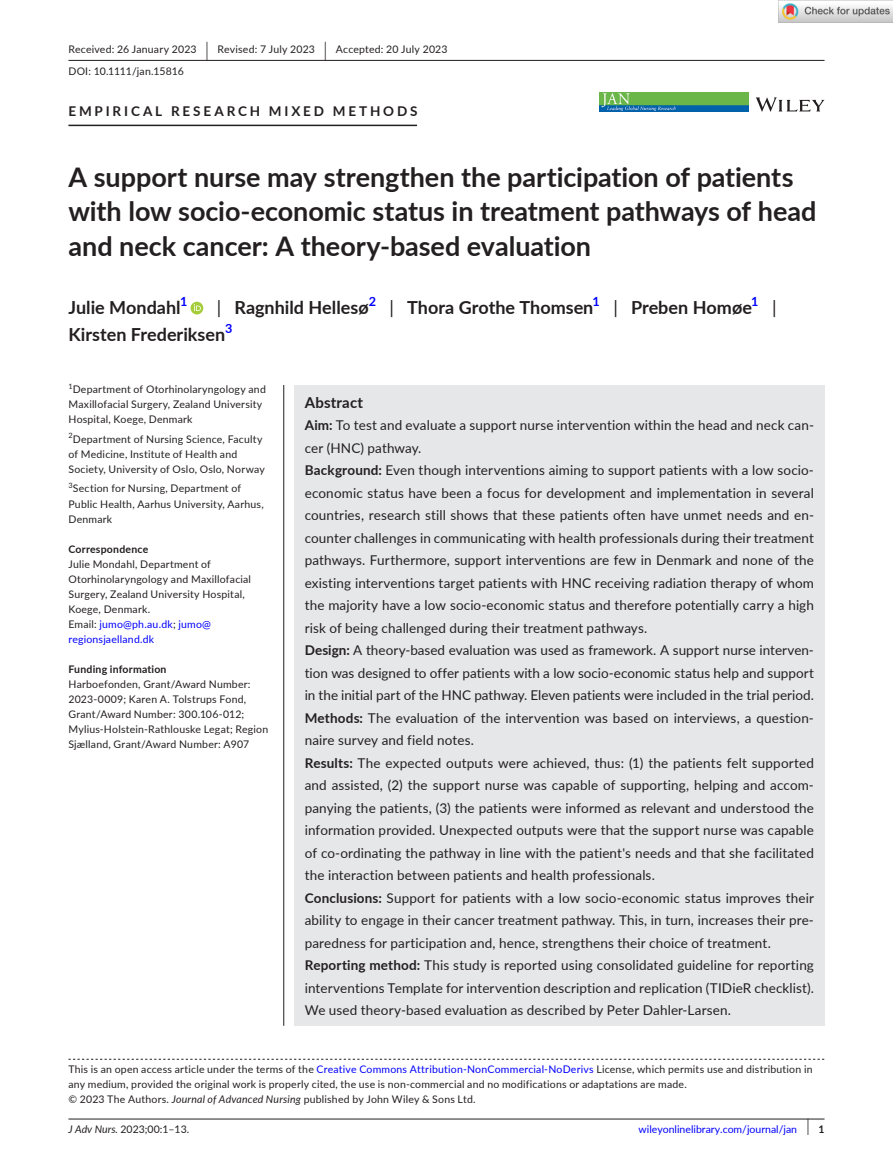
<style>
.page{position:relative;width:893px;height:1174px;background:#fff}
.page>*{position:absolute;margin:0;border:0;box-sizing:border-box;transform-origin:0 0}
.t1{font:700 27px/34.5px "Lato";color:#231f20}
.t2{font:700 18px "Lato";color:#231f20}
.t3{font:18px "Lato";color:#231f20}
.t4{font:700 15px "Lato";letter-spacing:.015em;color:#231f20}
.t5{font:13.5px/22.5px "Lato";letter-spacing:.01em;color:#231f20}
.t6{font:700 13.5px "Lato";letter-spacing:.21em;color:#231f20}
.t7{font:700 12.6px "Lato";color:#00f}
.t8{font:10.5px/15px "Lato";letter-spacing:.02em;color:#231f20}
.t9{font:10.5px "Lato";color:#00f}
.t10{font:700 10.5px "Lato";letter-spacing:.02em;color:#231f20}
.t11{font:7.35px "Lato";color:#231f20}
.s1{font-size:19.65px}
.s2{font-weight:400}
.s3{color:#00f}
.s4{font-weight:700}
.s5{font-style:italic}
.s6{font-size:17.4px;color:#231f20}
.s7{font-weight:700;color:#231f20}
</style>
<div class="page">
<hr style="left:68px;top:1118px;width:756px;height:1px;background:#231f20">
<svg style="left:756px;top:97px;width:68px;height:15px"></svg>
<img style="left:599px;top:92px;width:149px;height:20px">
<hr style="left:68px;top:60px;width:756px;height:1px;background:#231f20">
<hr style="left:68px;top:125px;width:349px;height:1px;background:#231f20">
<div style="left:191px;top:302px;width:12px;height:12px;background:#a5cd39;border-radius:50%"></div>
<svg style="left:194px;top:304px;width:7px;height:7px"></svg>
<svg style="left:68px;top:1058px;width:756px;height:1px"></svg>
<div style="left:294px;top:385px;width:530px;height:640px;background:#e6e7e9"></div>
<hr style="left:283px;top:385px;width:1px;height:640px;background:#231f20">
<img style="left:779px;top:0;width:114px;height:23px">
<p class="t8" style="left:68px;top:38px;width:381px;line-height:21.8px">Received: 26 January 2023 <span class="s1">|</span> Revised: 7 July 2023 <span class="s1">|</span> Accepted: 20 July 2023<br>DOI: 10.1111/jan.15816</p>
<p class="t6" style="left:68px;top:101px;width:350px">EMPIRICAL RESEARCH MIXED METHODS</p>
<h1 class="t1" style="left:68px;top:159px;width:749px">A support nurse may strengthen the participation of patients with low socio-economic status in treatment pathways of head and neck cancer: A theory-based evaluation</h1>
<h2 class="t2" style="left:68px;top:295px;width:114px">Julie Mondahl</h2>
<p class="t7" style="left:180px;top:292px;width:9px">1</p>
<h2 class="t2" style="left:217px;top:295px;width:153px"><span class="s2">|</span> Ragnhild Hellesø</h2>
<p class="t7" style="left:369px;top:292px;width:9px">2</p>
<h2 class="t2" style="left:389px;top:295px;width:205px"><span class="s2">|</span> Thora Grothe Thomsen</h2>
<p class="t7" style="left:593px;top:292px;width:9px">1</p>
<h2 class="t2" style="left:613px;top:295px;width:140px"><span class="s2">|</span> Preben Homøe</h2>
<p class="t7" style="left:751px;top:292px;width:9px">1</p>
<h2 class="t3" style="left:772px;top:295px;width:6px">|</h2>
<h2 class="t2" style="left:68px;top:322px;width:158px">Kirsten Frederiksen</h2>
<p class="t7" style="left:225px;top:319px;width:9px">3</p>
<p class="t11" style="left:68px;top:381px;width:6px">1</p>
<p class="t8" style="left:68px;top:382px;width:199px;text-indent:4px">Department of Otorhinolaryngology and<br>Maxillofacial Surgery, Zealand University<br>Hospital, Koege, Denmark</p>
<p class="t8" style="left:68px;top:431px;width:198px"><sup>2</sup>Department of Nursing Science, Faculty of Medicine, Institute of Health and<br>Society, University of Oslo, Oslo, Norway</p>
<p class="t8" style="left:68px;top:481px;width:197px"><sup>3</sup>Section for Nursing, Department of<br>Public Health, Aarhus University, Aarhus,<br>Denmark</p>
<p class="t10" style="left:68px;top:541px;width:81px">Correspondence</p>
<p class="t8" style="left:68px;top:556px;width:184px">Julie Mondahl, Department of<br>Otorhinolaryngology and Maxillofacial<br>Surgery, Zealand University Hospital,<br>Koege, Denmark.<br>Email: <span class="s3">jumo@ph.au.dk</span>; <span class="s3">jumo@ regionsjaelland.dk</span></p>
<p class="t10" style="left:68px;top:661px;width:100px">Funding information</p>
<p class="t8" style="left:68px;top:676px;width:201px">Harboefonden, Grant/Award Number:<br>2023-0009; Karen A. Tolstrups Fond, Grant/Award Number: 300.106-012; Mylius-Holstein-Rathlouske Legat; Region Sjælland, Grant/Award Number: A907</p>
<p class="t4" style="left:305px;top:391px;width:60px">Abstract</p>
<p class="t5" style="left:305px;top:413px;width:511px"><span class="s4">Aim:</span> To test and evaluate a support nurse intervention within the head and neck can&shy;cer (HNC) pathway.<br><span class="s4">Background:</span> Even though interventions aiming to support patients with a low socio&shy;economic status have been a focus for development and implementation in several countries, research still shows that these patients often have unmet needs and en&shy;counter challenges in communicating with health professionals during their treatment pathways. Furthermore, support interventions are few in Denmark and none of the existing interventions target patients with HNC receiving radiation therapy of whom the majority have a low socio-economic status and therefore potentially carry a high risk of being challenged during their treatment pathways.<br><span class="s4">Design:</span> A theory-based evaluation was used as framework. A support nurse interven&shy;tion was designed to offer patients with a low socio-economic status help and support in the initial part of the HNC pathway. Eleven patients were included in the trial period.<br><span class="s4">Methods:</span> The evaluation of the intervention was based on interviews, a question&shy;naire survey and field notes.<br><span class="s4">Results:</span> The expected outputs were achieved, thus: (1) the patients felt supported and assisted, (2) the support nurse was capable of supporting, helping and accom&shy;panying the patients, (3) the patients were informed as relevant and understood the information provided. Unexpected outputs were that the support nurse was capable of co-ordinating the pathway in line with the patient's needs and that she facilitated the interaction between patients and health professionals.<br><span class="s4">Conclusions:</span> Support for patients with a low socio-economic status improves their ability to engage in their cancer treatment pathway. This, in turn, increases their pre&shy;paredness for participation and, hence, strengthens their choice of treatment.<br><span class="s4">Reporting method:</span> This study is reported using consolidated guideline for reporting interventions Template for intervention description and replication (TIDieR checklist).<br>We used theory-based evaluation as described by Peter Dahler-Larsen.</p>
<p class="t8" style="left:68px;top:1061px;width:746px">This is an open access article under the terms of the <span class="s3">Creative Commons Attribution-NonCommercial-NoDerivs</span> License, which permits use and distribution in any medium, provided the original work is properly cited, the use is non-commercial and no modifications or adaptations are made.<br>© 2023 The Authors. <span class="s5">Journal of Advanced Nursing</span> published by John Wiley &amp; Sons Ltd.</p>
<p class="t8" style="left:68px;top:1121px;width:122px"><span class="s5">J Adv Nurs.</span> 2023;00:1–13.</p>
<p class="t9" style="left:639px;top:1121px;width:187px">wileyonlinelibrary.com/journal/jan <span class="s6">|</span> <span class="s7">1</span></p>
</div>
